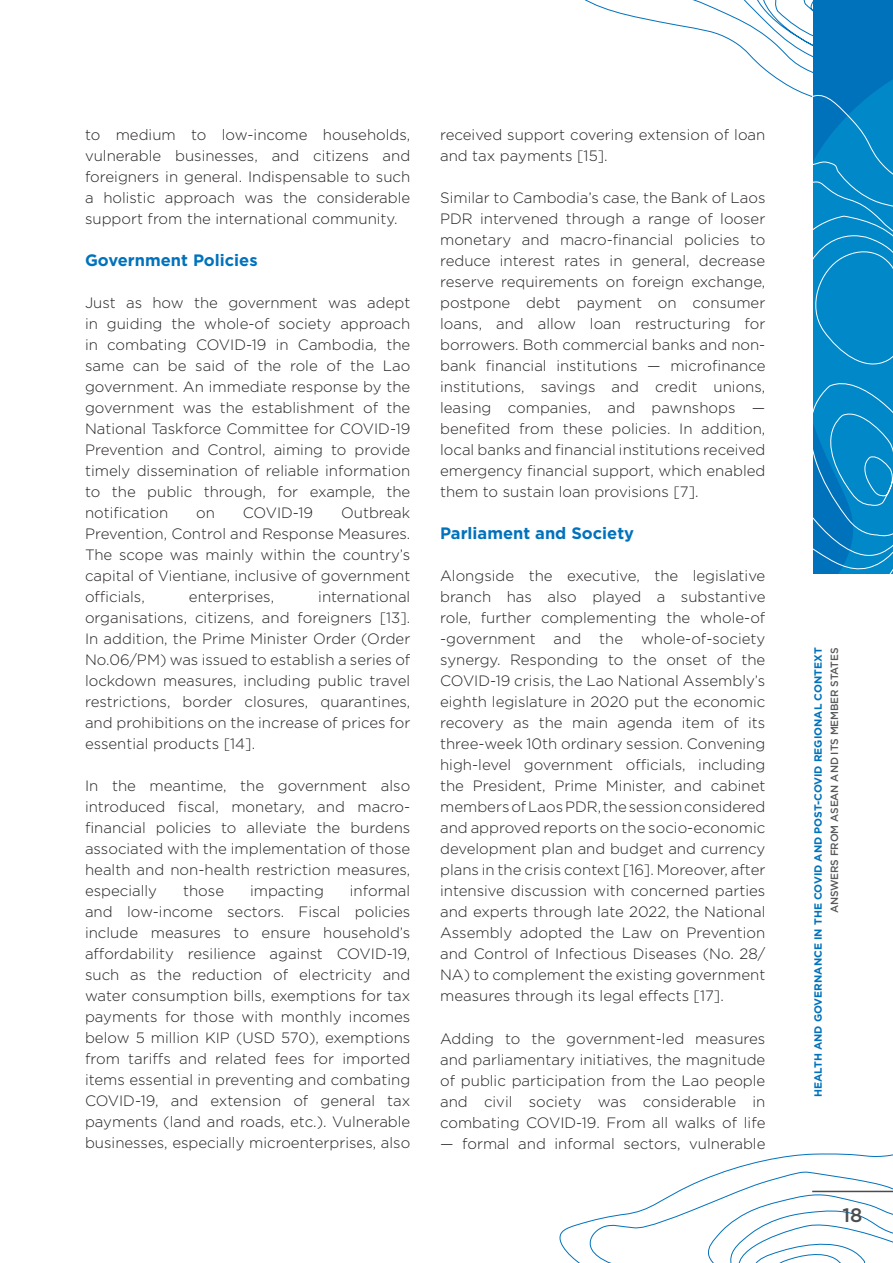
<style>
.page{position:relative;width:893px;height:1263px;background:#fff}
.page>*{position:absolute;margin:0;border:0;box-sizing:border-box;transform-origin:0 0}
.t1{font:500 19.5px "Gotham";color:#4b4c4d}
.t2{font:700 16.5px "Gotham";color:#0072bc}
.t3{font:300 15px/21px "Gotham";color:#231f20;text-align:justify}
.t4{font:700 10.5px "Gotham";color:#0072bc}
.t5{font:500 10.5px "Gotham";letter-spacing:-.01em;color:#57585a}
</style>
<div class="page">
<svg style="left:559px;top:1153px;width:334px;height:110px"></svg>
<svg style="left:584px;top:0;width:309px;height:574px"></svg>
<hr style="left:812px;top:1191px;width:81px;height:1px;background:#4b4c4d">
<p class="t3" style="left:85px;top:123px;width:327px">to medium to low-income households, vulnerable businesses, and citizens and foreigners in general. Indispensable to such a holistic approach was the considerable support from the international community.</p>
<p class="t2" style="left:85px;top:249px;width:174px">Government Policies</p>
<p class="t3" style="left:85px;top:292px;width:327px">Just as how the government was adept in guiding the whole-of society approach in combating COVID-19 in Cambodia, the same can be said of the role of the Lao government. An immediate response by the government was the establishment of the National Taskforce Committee for COVID-19<br>Prevention and Control, aiming to provide timely dissemination of reliable information to the public through, for example, the notification</p>
<p class="t3" style="left:85px;top:502px;width:327px;text-indent:256px">Outbreak Prevention, Control and Response Measures.<br>The scope was mainly within the country’s capital of Vientiane, inclusive of government officials,</p>
<p class="t3" style="left:196px;top:502px;width:20px">on</p>
<p class="t3" style="left:243px;top:502px;width:72px">COVID-19</p>
<p class="t3" style="left:85px;top:586px;width:327px;text-indent:233px">international organisations, citizens, and foreigners [13].<br>In addition, the Prime Minister Order (Order No.06/PM) was issued to establish a series of lockdown measures, including public travel restrictions, border closures, quarantines, and prohibitions on the increase of prices for essential products [14].</p>
<p class="t3" style="left:85px;top:775px;width:327px">In the meantime, the government also introduced fiscal, monetary, and macro&shy;financial policies to alleviate the burdens associated with the implementation of those health and non-health restriction measures, especially</p>
<p class="t3" style="left:189px;top:586px;width:87px">enterprises,</p>
<p class="t3" style="left:85px;top:880px;width:327px;text-indent:265px">informal and low-income sectors. Fiscal policies include measures to ensure household’s affordability resilience against COVID-19, such as the reduction of electricity and water consumption bills, exemptions for tax payments for those with monthly incomes below 5 million KIP (USD 570), exemptions from tariffs and related fees for imported items essential in preventing and combating COVID-19, and extension of general tax payments (land and roads, etc.). Vulnerable businesses, especially microenterprises, also</p>
<p class="t3" style="left:183px;top:880px;width:43px">those</p>
<p class="t3" style="left:250px;top:880px;width:75px">impacting</p>
<p class="t3" style="left:440px;top:123px;width:327px">received support covering extension of loan and tax payments [15].</p>
<p class="t3" style="left:440px;top:187px;width:327px">Similar to Cambodia’s case, the Bank of Laos PDR intervened through a range of looser monetary and macro-financial policies to reduce interest rates in general, decrease reserve requirements on foreign exchange, postpone debt payment on consumer loans, and allow loan restructuring for borrowers. Both commercial banks and non&shy;bank financial institutions — microfinance institutions, savings and credit unions, leasing companies, and pawnshops — benefited from these policies. In addition, local banks and financial institutions received emergency financial support, which enabled them to sustain loan provisions [7].</p>
<p class="t2" style="left:440px;top:522px;width:196px">Parliament and Society</p>
<p class="t3" style="left:440px;top:565px;width:327px">Alongside the executive, the legislative branch has also played a substantive role, further complementing the whole-of -government and the whole-of-society synergy. Responding to the onset of the COVID-19 crisis, the Lao National Assembly’s eighth legislature in 2020 put the economic recovery as the main agenda item of its three-week 10th ordinary session. Convening high-level government officials, including the President, Prime Minister, and cabinet members of Laos PDR, the session considered and approved reports on the socio-economic development plan and budget and currency plans in the crisis context [16]. Moreover, after intensive discussion with concerned parties and experts through late 2022, the National Assembly adopted the Law on Prevention and Control of Infectious Diseases (No. 28/ NA) to complement the existing government measures through its legal effects [17].</p>
<p class="t3" style="left:440px;top:1027px;width:327px">Adding to the government-led measures and parliamentary initiatives, the magnitude of public participation from the Lao people and civil society was considerable in combating COVID-19. From all walks of life</p>
<p class="t3" style="left:440px;top:1132px;width:327px">— formal and informal sectors, vulnerable</p>
<p class="t4" style="left:811px;top:1097px;width:451px;rotate:-90deg">HEALTH AND GOVERNANCE IN THE COVID AND POST-COVID REGIONAL CONTEXT</p>
<p class="t5" style="left:828px;top:913px;width:267px;rotate:-90deg">ANSWERS FROM ASEAN AND ITS MEMBER STATES</p>
<h1 class="t1" style="left:843px;top:1202px;width:22px">18</h1>
</div>
